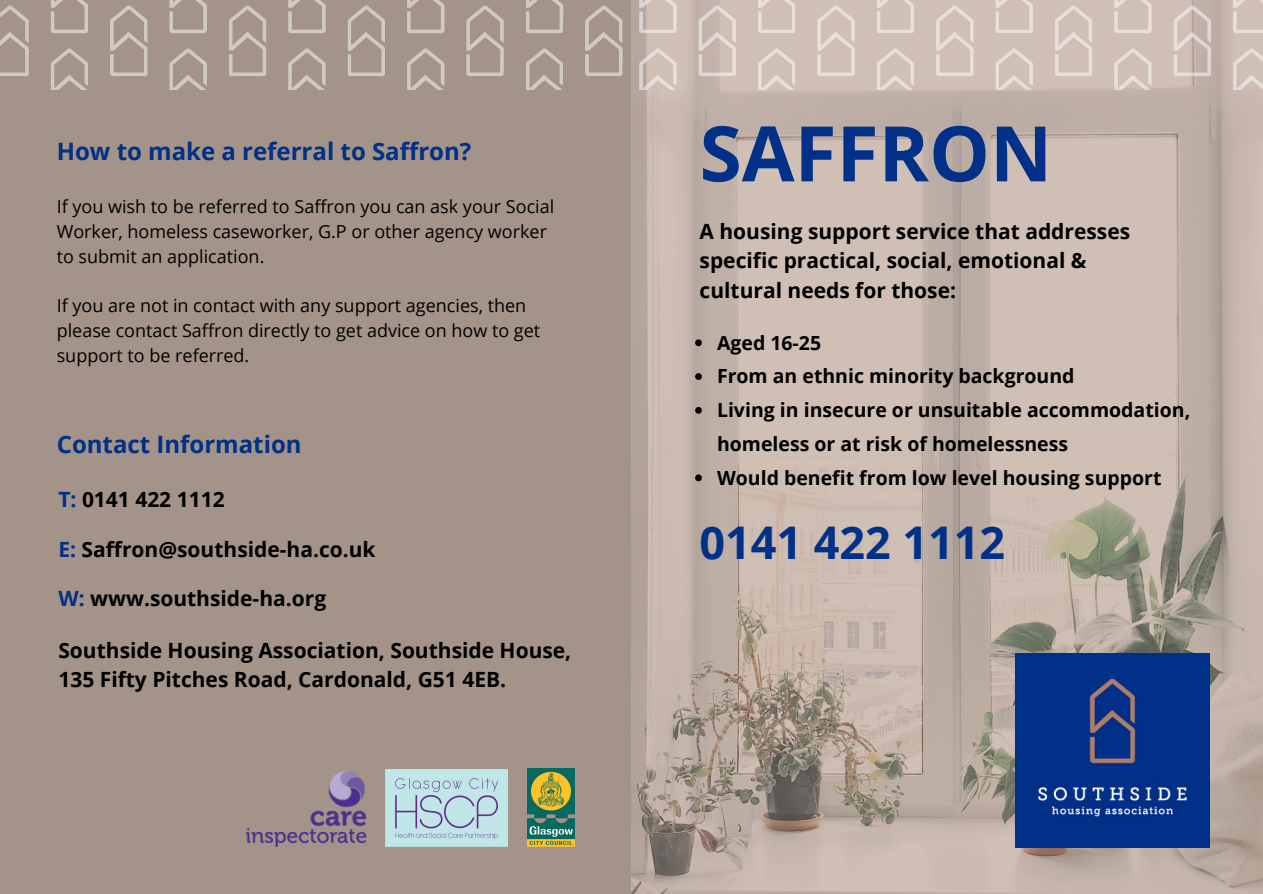
<style>
.page{position:relative;width:1263px;height:894px;background:#fff}
.page>*{position:absolute;margin:0;border:0;box-sizing:border-box;transform-origin:0 0}
.t1{font:700 76.5px "Open Sans";color:#003087}
.t2{font:700 45px "Open Sans";color:#003087}
.t3{font:700 24px "Open Sans";color:#003087}
.t4{font:700 21px/29.2px "Open Sans";color:#000}
.t5{font:700 19.5px/33.8px "Open Sans";color:#000}
.t6{font:18px/24.8px "Open Sans";color:#000}
.s1{color:#003087}
</style>
<div class="page">
<div style="left:0;top:0;width:1263px;height:893px;background:#a39389"></div>
<img style="left:246px;top:771px;width:121px;height:75px">
<img style="left:528px;top:768px;width:46px;height:78px">
<img style="left:385px;top:769px;width:123px;height:77px">
<img style="left:631px;top:90px;width:632px;height:803px">
<img style="left:0;top:0;width:1263px;height:90px">
<img style="left:1015px;top:653px;width:194px;height:194px">
<svg style="left:695px;top:339px;width:7px;height:7px"></svg>
<svg style="left:695px;top:373px;width:7px;height:7px"></svg>
<svg style="left:695px;top:407px;width:7px;height:6px"></svg>
<svg style="left:695px;top:474px;width:7px;height:7px"></svg>
<p class="t3" style="left:57px;top:134px;width:416px">How to make a referral to Saffron?</p>
<p class="t6" style="left:57px;top:194px;width:499px">If you wish to be referred to Saffron you can ask your Social<br>Worker, homeless caseworker, G.P or other agency worker to submit an application.</p>
<p class="t6" style="left:57px;top:293px;width:485px">If you are not in contact with any support agencies, then please contact Saffron directly to get advice on how to get support to be referred.</p>
<p class="t3" style="left:57px;top:427px;width:246px">Contact Information</p>
<p class="t4" style="left:58px;top:484px;width:168px"><span class="s1">T:</span> 0141 422 1112</p>
<p class="t4" style="left:58px;top:534px;width:319px"><span class="s1">E:</span> Saffron@southside-ha.co.uk</p>
<p class="t4" style="left:58px;top:583px;width:269px"><span class="s1">W:</span> www.southside-ha.org</p>
<p class="t4" style="left:58px;top:635px;width:514px">Southside Housing Association, Southside House,</p>
<p class="t4" style="left:58px;top:664px;width:449px">135 Fifty Pitches Road, Cardonald, G51 4EB.</p>
<p class="t1" style="left:700px;top:99px;width:354px">SAFFRON</p>
<p class="t4" style="left:700px;top:216px;width:432px">A housing support service that addresses specific practical, social, emotional &amp; cultural needs for those:</p>
<p class="t5" style="left:717px;top:325px;width:106px">Aged 16-25</p>
<p class="t5" style="left:717px;top:359px;width:359px">From an ethnic minority background</p>
<p class="t5" style="left:717px;top:392px;width:475px">Living in insecure or unsuitable accommodation, homeless or at risk of homelessness</p>
<p class="t5" style="left:717px;top:460px;width:446px">Would benefit from low level housing support</p>
<p class="t2" style="left:700px;top:511px;width:307px">0141 422 1112</p>
</div>
